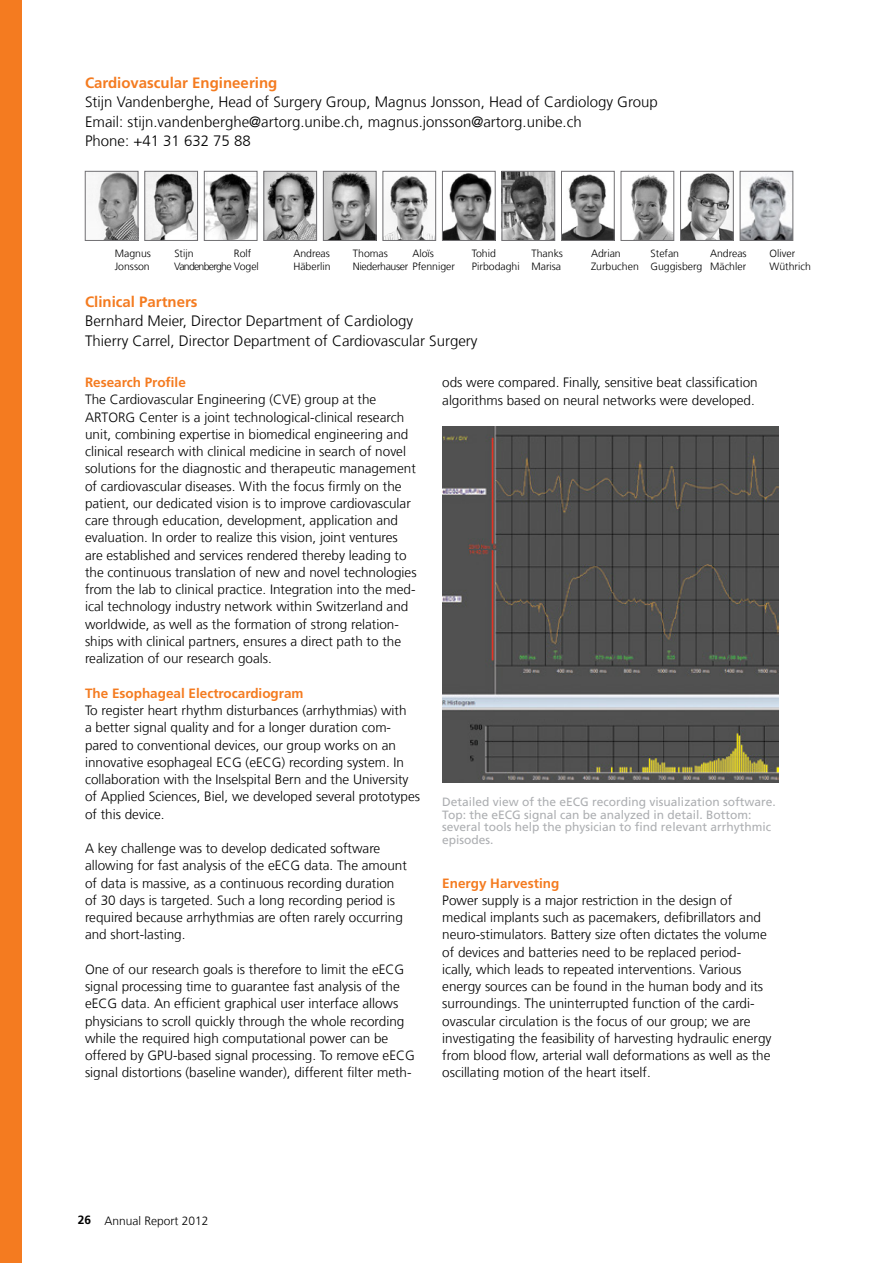
<style>
.page{position:relative;width:893px;height:1263px;background:#fff}
.page>*{position:absolute;margin:0;border:0;box-sizing:border-box;transform-origin:0 0}
.t1{font:300 15px/19.5px "Frutiger LT Com";color:#000}
.t2{font:700 15px "Frutiger";color:#f47b20}
.t3{font:300 13.5px/17.2px "Frutiger LT Com";color:#000}
.t4{font:700 13.5px "Frutiger";color:#f47b20}
.t5{font:12px/12.8px "Frutiger LT Com";color:#adafb2}
.t6{font:300 12px "Frutiger LT Com";color:#000}
.t7{font:300 10.5px "Frutiger LT Com";color:#000}
.t8{font:300 10.5px "Frutiger LT Com";letter-spacing:-.03em;color:#000}
.t9{font:300 10.5px "Frutiger LT Com";letter-spacing:-.07em;color:#000}
.s1{font-family:"Frutiger";font-weight:700}
</style>
<div class="page">
<div style="left:0;top:0;width:21px;height:1263px;background:#f47b20"></div>
<img style="left:442px;top:426px;width:336px;height:357px">
<svg style="left:85px;top:171px;width:53px;height:70px"></svg>
<svg style="left:144px;top:171px;width:54px;height:70px"></svg>
<svg style="left:204px;top:171px;width:53px;height:70px"></svg>
<svg style="left:263px;top:171px;width:54px;height:70px;background:#949494"></svg>
<svg style="left:323px;top:171px;width:53px;height:70px;background:#919191"></svg>
<svg style="left:382px;top:171px;width:54px;height:70px"></svg>
<svg style="left:442px;top:171px;width:54px;height:70px"></svg>
<svg style="left:502px;top:171px;width:53px;height:70px;background:#7b7b7b"></svg>
<svg style="left:561px;top:171px;width:54px;height:70px"></svg>
<svg style="left:621px;top:171px;width:53px;height:70px"></svg>
<svg style="left:680px;top:171px;width:54px;height:70px"></svg>
<svg style="left:740px;top:171px;width:53px;height:70px"></svg>
<p class="t2" style="left:85px;top:74px;width:194px">Cardiovascular Engineering</p>
<p class="t1" style="left:85px;top:92px;width:574px">Stijn Vandenberghe, Head of Surgery Group, Magnus Jonsson, Head of Cardiology Group<br>Email: stijn.vandenberghe@artorg.unibe.ch, magnus.jonsson@artorg.unibe.ch<br>Phone: +41 31 632 75 88</p>
<p class="t7" style="left:115px;top:247px;width:38px">Magnus</p>
<p class="t7" style="left:174px;top:247px;width:21px">Stijn</p>
<p class="t7" style="left:234px;top:247px;width:19px">Rolf</p>
<p class="t7" style="left:293px;top:247px;width:38px">Andreas</p>
<p class="t7" style="left:353px;top:247px;width:37px">Thomas</p>
<p class="t7" style="left:412px;top:247px;width:23px">Aloïs</p>
<p class="t7" style="left:472px;top:247px;width:25px">Tohid</p>
<p class="t7" style="left:531px;top:247px;width:33px">Thanks</p>
<p class="t7" style="left:591px;top:247px;width:31px">Adrian</p>
<p class="t7" style="left:651px;top:247px;width:30px">Stefan</p>
<p class="t7" style="left:710px;top:247px;width:38px">Andreas</p>
<p class="t7" style="left:770px;top:247px;width:27px">Oliver</p>
<p class="t7" style="left:115px;top:260px;width:37px">Jonsson</p>
<p class="t9" style="left:174px;top:260px;width:86px">Vandenberghe Vogel</p>
<p class="t7" style="left:293px;top:260px;width:39px">Häberlin</p>
<p class="t8" style="left:353px;top:260px;width:104px">Niederhauser Pfenniger</p>
<p class="t7" style="left:472px;top:260px;width:91px">Pirbodaghi Marisa</p>
<p class="t7" style="left:591px;top:260px;width:157px">Zurbuchen Guggisberg Mächler</p>
<p class="t7" style="left:770px;top:260px;width:43px">Wüthrich</p>
<p class="t2" style="left:85px;top:293px;width:114px">Clinical Partners</p>
<p class="t1" style="left:85px;top:311px;width:394px">Bernhard Meier, Director Department of Cardiology<br>Thierry Carrel, Director Department of Cardiovascular Surgery</p>
<p class="t4" style="left:85px;top:374px;width:102px">Research Profile</p>
<p class="t3" style="left:85px;top:391px;width:333px">The Cardiovascular Engineering (CVE) group at the ARTORG Center is a joint technological-clinical research unit, combining expertise in biomedical engineering and clinical research with clinical medicine in search of novel solutions for the diagnostic and therapeutic management of cardiovascular diseases. With the focus firmly on the patient, our dedicated vision is to improve cardiovascular care through education, development, application and evaluation. In order to realize this vision, joint ventures are established and services rendered thereby leading to the continuous translation of new and novel technologies from the lab to clinical practice. Integration into the med&shy;ical technology industry network within Switzerland and worldwide, as well as the formation of strong relation&shy;ships with clinical partners, ensures a direct path to the realization of our research goals.</p>
<p class="t4" style="left:85px;top:685px;width:220px">The Esophageal Electrocardiogram</p>
<p class="t3" style="left:85px;top:702px;width:337px">To register heart rhythm disturbances (arrhythmias) with<br>a better signal quality and for a longer duration com&shy;pared to conventional devices, our group works on an innovative esophageal ECG (eECG) recording system. In collaboration with the Inselspital Bern and the University of Applied Sciences, Biel, we developed several prototypes of this device.</p>
<p class="t3" style="left:85px;top:840px;width:323px">A key challenge was to develop dedicated software allowing for fast analysis of the eECG data. The amount of data is massive, as a continuous recording duration of 30 days is targeted. Such a long recording period is required because arrhythmias are often rarely occurring and short-lasting.</p>
<p class="t3" style="left:85px;top:961px;width:331px">One of our research goals is therefore to limit the eECG signal processing time to guarantee fast analysis of the eECG data. An efficient graphical user interface allows physicians to scroll quickly through the whole recording while the required high computational power can be offered by GPU-based signal processing. To remove eECG signal distortions (baseline wander), different filter meth-</p>
<p class="t3" style="left:442px;top:374px;width:317px">ods were compared. Finally, sensitive beat classification algorithms based on neural networks were developed.</p>
<p class="t5" style="left:442px;top:795px;width:335px">Detailed view of the eECG recording visualization software.<br>Top: the eECG signal can be analyzed in detail. Bottom: several tools help the physician to find relevant arrhythmic episodes.</p>
<p class="t4" style="left:442px;top:875px;width:119px">Energy Harvesting</p>
<p class="t3" style="left:442px;top:892px;width:331px">Power supply is a major restriction in the design of medical implants such as pacemakers, defibrillators and neuro-stimulators. Battery size often dictates the volume of devices and batteries need to be replaced period&shy;ically, which leads to repeated interventions. Various energy sources can be found in the human body and its surroundings. The uninterrupted function of the cardi&shy;ovascular circulation is the focus of our group; we are investigating the feasibility of harvesting hydraulic energy from blood flow, arterial wall deformations as well as the oscillating motion of the heart itself.</p>
<p class="t6" style="left:78px;top:1213px;width:132px"><span class="s1">26</span> Annual Report 2012</p>
</div>
